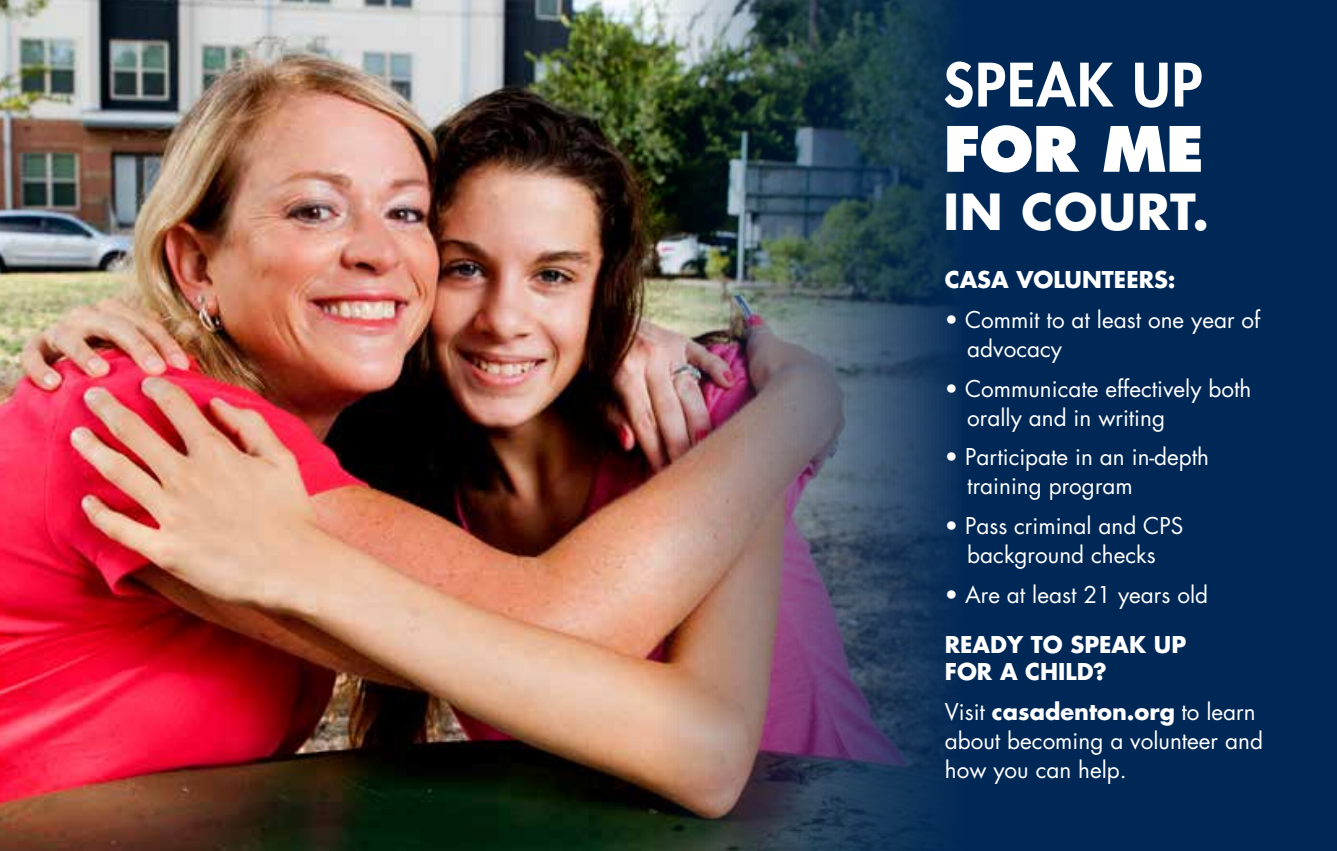
<style>
.page{position:relative;width:1337px;height:851px;background:#fff}
.page>*{position:absolute;margin:0;border:0;box-sizing:border-box;transform-origin:0 0}
.t1{font:800 60.75px "Futura";color:#fff}
.t2{font:800 58.05px "Futura";letter-spacing:.02em;color:#fff}
.t3{font:700 48.38px "Futura";letter-spacing:.02em;color:#fff}
.t4{font:22.5px/29.2px "Futura Std";color:#fff}
.t5{font:700 22.5px/27px "Futura";color:#fff}
.s1{font-family:"Futura Std";font-weight:400}
</style>
<div class="page">
<div style="left:0;top:0;width:1336px;height:850px;background:#002856"></div>
<img style="left:0;top:0;width:955px;height:850px">
<h2 class="t2" style="left:943px;top:46px;width:260px">SPEAK UP</h2>
<h1 class="t1" style="left:943px;top:112px;width:262px">FOR ME</h1>
<h3 class="t3" style="left:943px;top:178px;width:267px">IN COURT.</h3>
<p class="t5" style="left:944px;top:266px;width:232px">CASA VOLUNTEERS:</p>
<p class="t4" style="left:967px;top:305px;width:294px;text-indent:-22px">• Commit to at least one year of advocacy</p>
<p class="t4" style="left:967px;top:374px;width:286px;text-indent:-22px">• Communicate effectively both orally and in writing</p>
<p class="t4" style="left:967px;top:442px;width:243px;text-indent:-22px">• Participate in an in-depth training program</p>
<p class="t4" style="left:944px;top:511px;width:240px;text-align:center">• Pass criminal and CPS background checks</p>
<p class="t4" style="left:944px;top:580px;width:265px">• Are at least 21 years old</p>
<p class="t5" style="left:944px;top:630px;width:243px">READY TO SPEAK UP<br>FOR A CHILD?</p>
<p class="t5" style="left:944px;top:697px;width:312px"><span class="s1">Visit</span> casadenton.org <span class="s1">to learn</span></p>
<p class="t4" style="left:944px;top:726px;width:320px">about becoming a volunteer and how you can help.</p>
</div>
